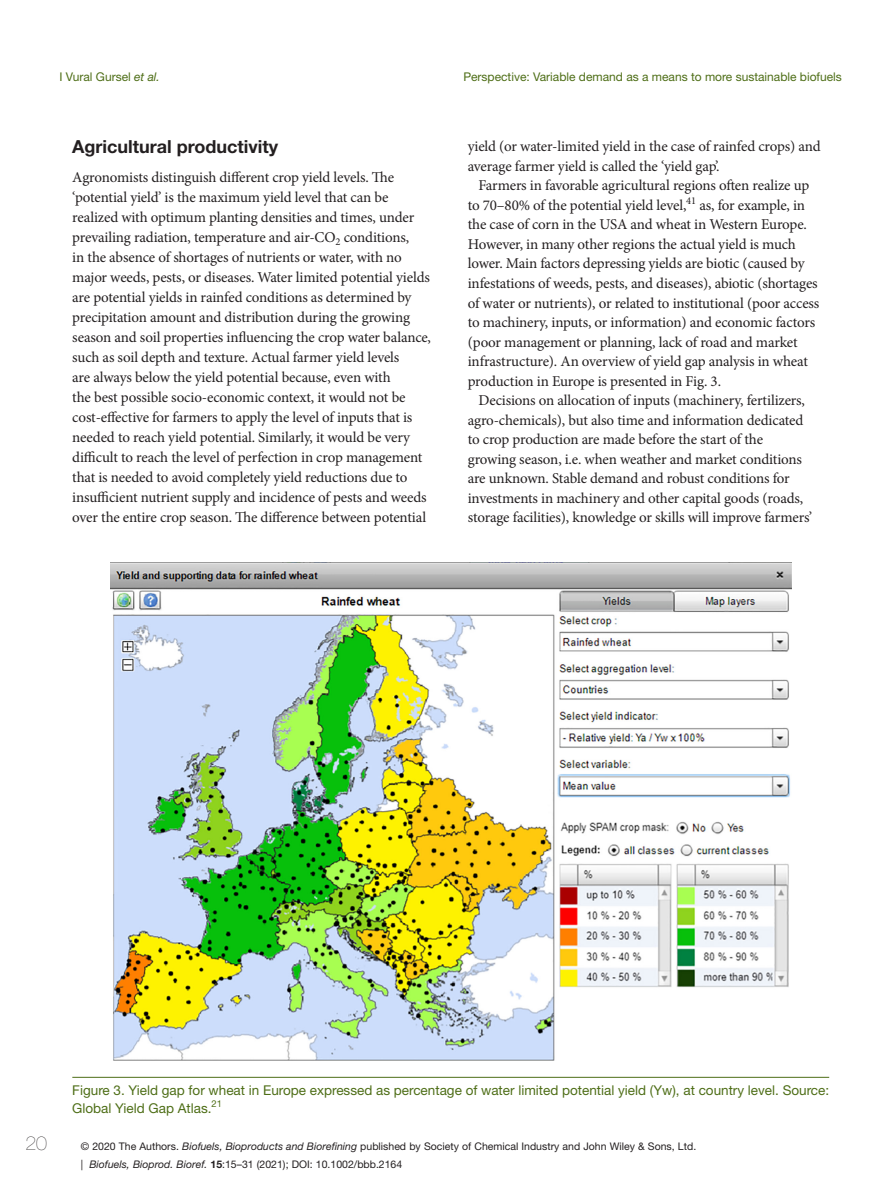
<style>
.page{position:relative;width:893px;height:1187px;background:#fff}
.page>*{position:absolute;margin:0;border:0;box-sizing:border-box;transform-origin:0 0}
.t1{font:200 19.5px "Helvetica Neue LT Std";color:#231f20}
._2_HD{font:700 18px "Helvetica Neue LT Std";color:#231f20}
.TXT_F{font:15px/20px "Minion Pro";letter-spacing:-.01em;color:#231f20}
.TXT{font:15px/19.5px "Minion Pro";letter-spacing:-.01em;color:#231f20}
.FIG_CAP{font:13.5px/18px "Helvetica Neue LT Std";color:#4e6e17}
.t2{font:12px "Helvetica Neue LT Std";color:#4e6e17}
.t3{font:10.5px/18px "Helvetica Neue LT Std";color:#231f20}
.s1{font-style:italic}
.s2{font-weight:700}
</style>
<div class="page">
<img style="left:111px;top:562px;width:680px;height:498px">
<hr style="left:72px;top:1076px;width:757px;height:1px;background:#4e6e17">
<p class="t2" style="left:60px;top:69px;width:102px">I Vural Gursel <span class="s1">et al.</span></p>
<p class="t2" style="left:463px;top:69px;width:380px">Perspective: Variable demand as a means to more sustainable biofuels</p>
<p class="_2_HD" style="left:72px;top:136px;width:207px">Agricultural productivity</p>
<p class="TXT_F" style="left:72px;top:167px;width:360px">Agronomists distinguish different crop yield levels. The ‘potential yield’ is the maximum yield level that can be realized with optimum planting densities and times, under prevailing radiation, temperature and air-CO<sub>2</sub> conditions,<br>in the absence of shortages of nutrients or water, with no major weeds, pests, or diseases. Water limited potential yields are potential yields in rainfed conditions as determined by precipitation amount and distribution during the growing season and soil properties influencing the crop water balance, such as soil depth and texture. Actual farmer yield levels<br>are always below the yield potential because, even with<br>the best possible socio-economic context, it would not be cost-effective for farmers to apply the level of inputs that is needed to reach yield potential. Similarly, it would be very difficult to reach the level of perfection in crop management that is needed to avoid completely yield reductions due to insufficient nutrient supply and incidence of pests and weeds over the entire crop season. The difference between potential</p>
<p class="TXT_F" style="left:468px;top:137px;width:354px;line-height:19.5px">yield (or water-limited yield in the case of rainfed crops) and average farmer yield is called the ‘yield gap’.</p>
<p class="TXT" style="left:468px;top:176px;width:353px;text-indent:11px">Farmers in favorable agricultural regions often realize up to 70–80% of the potential yield level,<sup>41</sup> as, for example, in the case of corn in the USA and wheat in Western Europe.<br>However, in many other regions the actual yield is much lower. Main factors depressing yields are biotic (caused by infestations of weeds, pests, and diseases), abiotic (shortages of water or nutrients), or related to institutional (poor access to machinery, inputs, or information) and economic factors (poor management or planning, lack of road and market infrastructure). An overview of yield gap analysis in wheat production in Europe is presented in Fig. 3.</p>
<p class="TXT" style="left:468px;top:390px;width:346px;text-indent:11px">Decisions on allocation of inputs (machinery, fertilizers, agro-chemicals), but also time and information dedicated to crop production are made before the start of the growing season, i.e. when weather and market conditions are unknown. Stable demand and robust conditions for investments in machinery and other capital goods (roads, storage facilities), knowledge or skills will improve farmers’</p>
<h1 class="t1" style="left:25px;top:1131px;width:23px">20</h1>
<p class="FIG_CAP" style="left:72px;top:1080px;width:758px">Figure 3. Yield gap for wheat in Europe expressed as percentage of water limited potential yield (Yw), at country level. Source:<br>Global Yield Gap Atlas.<sup>21</sup></p>
<p class="t3" style="left:81px;top:1137px;width:617px">© 2020 The Authors. <span class="s1">Biofuels, Bioproducts and Biorefining</span> published by Society of Chemical Industry and John Wiley &amp; Sons, Ltd. | <span class="s1">Biofuels, Bioprod. Bioref.</span> <span class="s2">15</span>:15–31 (2021); DOI: 10.1002/bbb.2164</p>
</div>
